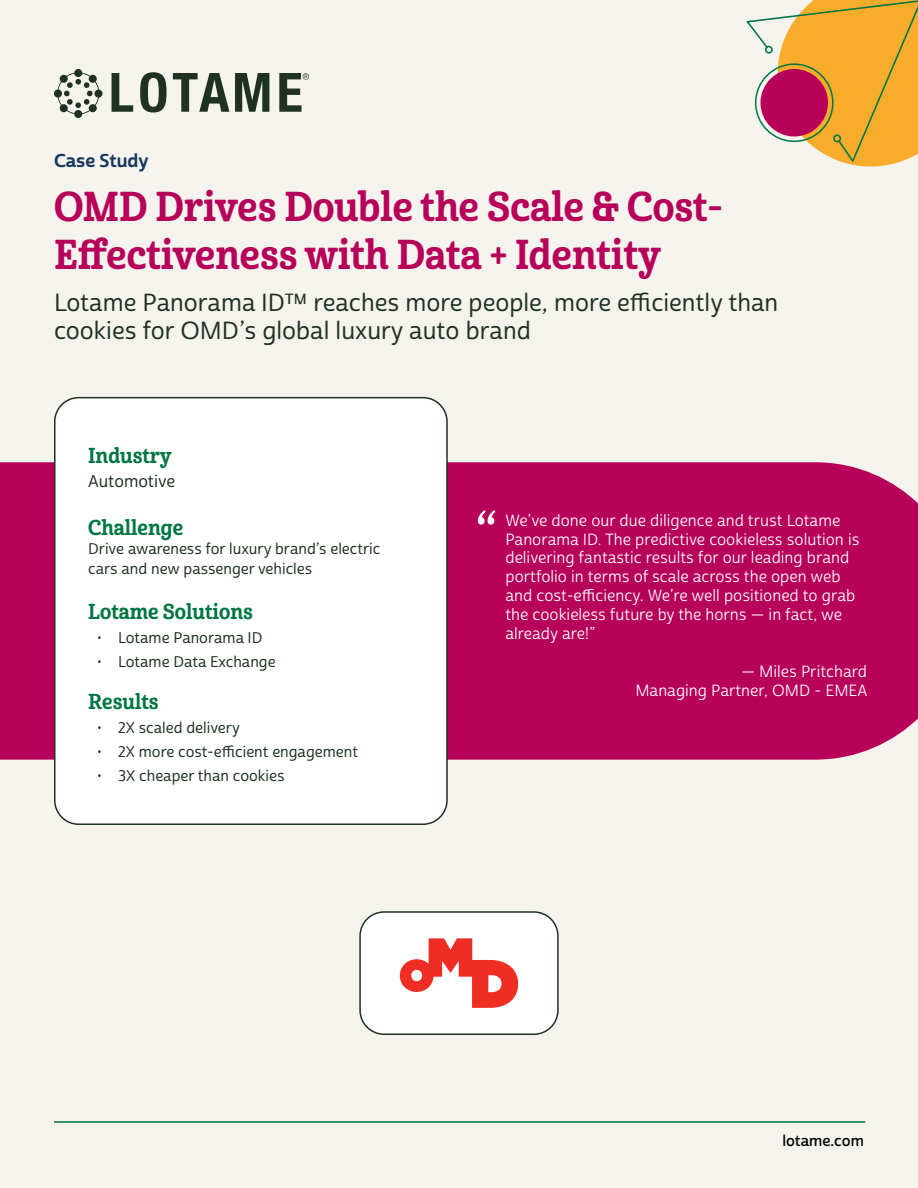
<style>
.page{position:relative;width:918px;height:1188px;background:#f5f3ee}
.page>*{position:absolute;margin:0;border:0;box-sizing:border-box;transform-origin:0 0}
.t1{font:60px "Cabrito Sans Nor Med";color:#fff}
.t2{font:40.5px/48.6px "Cabrito Con Bol";color:#b60059}
.t3{font:24px/28.8px "Cabrito Sans Nor Med";color:#1f3121}
.t4{font:21px "Cabrito Con Bol";color:#007643}
.t5{font:18px "Cabrito Sans Nor Bol";color:#1b395c}
.t6{font:16.5px "Cabrito Sans Nor Med";color:#1f3121}
.t7{font:15.75px/18.9px "Cabrito Sans Nor Reg";color:#fff}
.t8{font:15px/19.5px "Cabrito Sans Nor Med";color:#1f3121}
.t9{font:15px "Cabrito Sans Nor Dem";color:#000}
</style>
<div class="page">
<div style="left:0;top:462px;width:918px;height:298px;background:#b60059"></div>
<div style="left:360px;top:912px;width:198px;height:122px;background:#fff;border-radius:24px"></div>
<div style="left:359px;top:911px;width:200px;height:124px;border:2px solid #1f3121;border-radius:24px"></div>
<div style="left:54px;top:90px;width:8px;height:8px;background:#1f3121;border-radius:50%"></div>
<div style="left:74px;top:69px;width:8px;height:8px;background:#1f3121;border-radius:50%"></div>
<svg style="left:94px;top:90px;width:9px;height:8px"></svg>
<div style="left:74px;top:110px;width:8px;height:8px;background:#1f3121;border-radius:50%"></div>
<svg style="left:57px;top:72px;width:42px;height:42px"></svg>
<svg style="left:112px;top:73px;width:21px;height:39px"></svg>
<svg style="left:140px;top:72px;width:27px;height:40px"></svg>
<svg style="left:173px;top:73px;width:56px;height:39px"></svg>
<svg style="left:235px;top:73px;width:34px;height:39px"></svg>
<svg style="left:279px;top:73px;width:30px;height:39px"></svg>
<hr style="left:54px;top:1121px;width:811px;height:2px;background:#007643">
<div style="left:55px;top:398px;width:392px;height:426px;background:#fff;border-radius:24px"></div>
<div style="left:54px;top:397px;width:394px;height:428px;border:2px solid #1f3121;border-radius:24px"></div>
<svg style="left:400px;top:938px;width:118px;height:70px"></svg>
<svg style="left:746px;top:0;width:172px;height:167px"></svg>
<div style="left:760px;top:69px;width:68px;height:67px;background:#b60059;border-radius:50%"></div>
<div style="left:755px;top:63px;width:79px;height:79px;border:2px solid #007643;border-radius:50%"></div>
<p class="t5" style="left:54px;top:149px;width:96px">Case Study</p>
<h2 class="t2" style="left:54px;top:183px;width:671px">OMD Drives Double the Scale &amp; Cost-<br>Effectiveness with Data + Identity</h2>
<h3 class="t3" style="left:54px;top:288px;width:726px">Lotame Panorama ID™ reaches more people, more efficiently than cookies for OMD’s global luxury auto brand</h3>
<h3 class="t4" style="left:88px;top:442px;width:85px">Industry</h3>
<p class="t6" style="left:88px;top:471px;width:88px">Automotive</p>
<h3 class="t4" style="left:88px;top:514px;width:97px">Challenge</h3>
<p class="t8" style="left:88px;top:540px;width:294px">Drive awareness for luxury brand’s electric cars and new passenger vehicles</p>
<h3 class="t4" style="left:88px;top:598px;width:166px">Lotame Solutions</h3>
<p class="t8" style="left:97px;top:628px;width:167px">• Lotame Panorama ID</p>
<p class="t8" style="left:97px;top:652px;width:180px">• Lotame Data Exchange</p>
<h3 class="t4" style="left:88px;top:689px;width:72px">Results</h3>
<p class="t8" style="left:97px;top:719px;width:144px">• 2X scaled delivery</p>
<p class="t8" style="left:97px;top:743px;width:262px">• 2X more cost-efficient engagement</p>
<p class="t8" style="left:97px;top:767px;width:189px">• 3X cheaper than cookies</p>
<h1 class="t1" style="left:474px;top:499px;width:26px">“</h1>
<p class="t7" style="left:506px;top:511px;width:355px">We’ve done our due diligence and trust Lotame Panorama ID. The predictive cookieless solution is delivering fantastic results for our leading brand portfolio in terms of scale across the open web and cost-efficiency. We’re well positioned to grab the cookieless future by the horns — in fact, we already are!”</p>
<p class="t7" style="left:636px;top:662px;width:233px;text-align:right">— Miles Pritchard<br>Managing Partner, OMD - EMEA</p>
<p class="t9" style="left:782px;top:1132px;width:83px">lotame.com</p>
</div>
